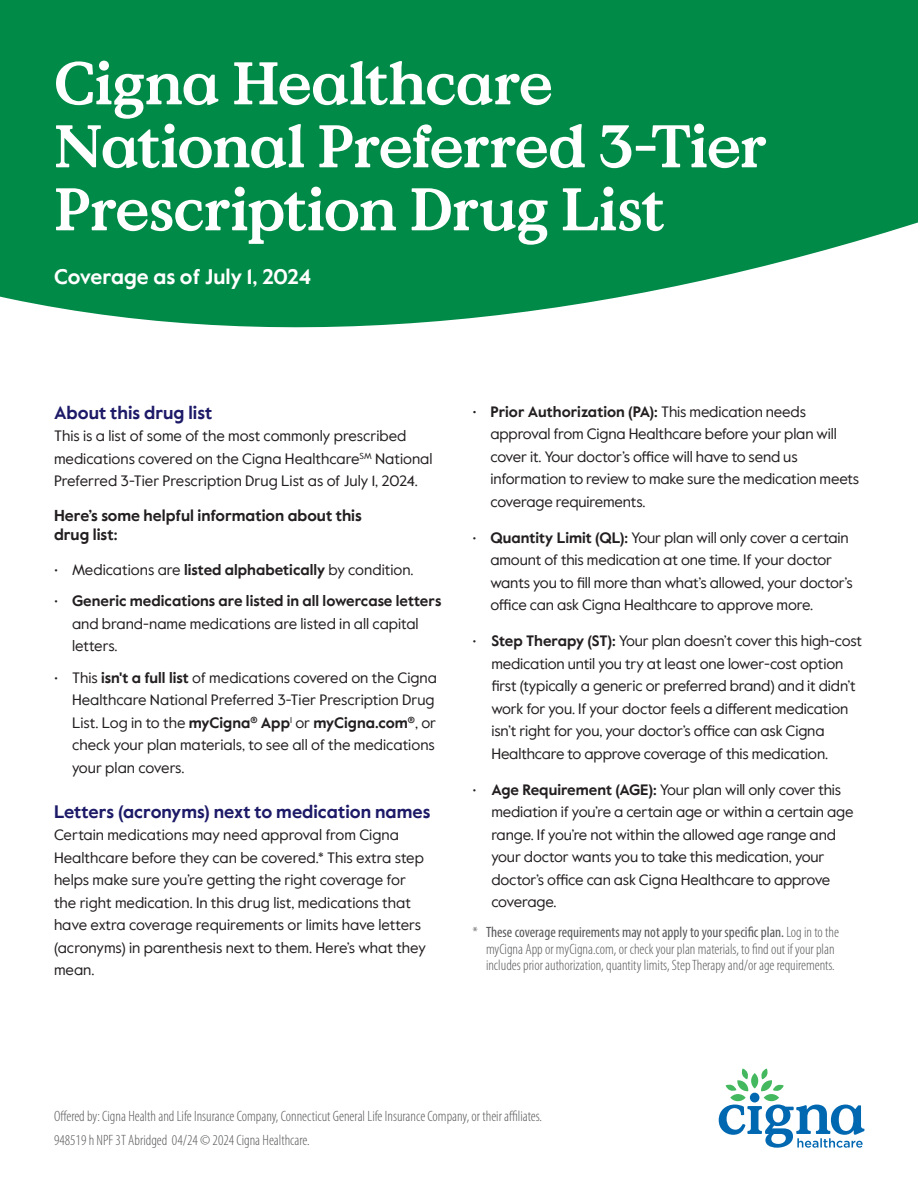
<style>
.page{position:relative;width:918px;height:1188px;background:#fff}
.page>*{position:absolute;margin:0;border:0;box-sizing:border-box;transform-origin:0 0}
.CHC_Headline_bold_40_42{font:700 60px/63px "Value Serif Pro";letter-spacing:-.025em;color:#fff}
.CHC_Subheadline_bold_14_17{font:700 21px "Value Sans Pro";color:#fff}
.t1{font:700 18px "Value Sans Pro";color:#1d1a68}
.t2{font:700 15.75px/19.5px "Value Sans Pro";color:#231f20}
.CHC_Bullet_copy_regular_9_5_13{font:15px/22.5px "Value Sans Pro";letter-spacing:-.01em;color:#231f20}
.NB-Legal_copy_Cat{font:300 condensed 15px/16.5px "Myriad Pro";color:#57585a}
.CHC_Legal_copy_Cat{font:300 condensed 15px "Myriad Pro";color:#57585a}
.Legal_copy_Cat{font:300 condensed 15px "Myriad Pro";color:#57585a}
.s1{font-size:14.25px}
.s2{font-weight:700}
.s3{font-weight:400}
</style>
<div class="page">
<svg style="left:0;top:0;width:918px;height:328px;background:#169457"></svg>
<svg style="left:719px;top:1069px;width:146px;height:79px"></svg>
<p class="CHC_Headline_bold_40_42" style="left:54px;top:54px;width:714px">Cigna Healthcare<br>National Preferred 3-Tier<br>Prescription Drug List</p>
<p class="CHC_Subheadline_bold_14_17" style="left:54px;top:264px;width:259px">Coverage as of July 1, 2024</p>
<p class="t1" style="left:54px;top:402px;width:160px">About this drug list</p>
<p class="CHC_Bullet_copy_regular_9_5_13" style="left:54px;top:425px;width:380px">This is a list of some of the most commonly prescribed medications covered on the Cigna Healthcare<sup>SM</sup> National<br>Preferred 3-Tier Prescription Drug List as of July 1, 2024.</p>
<p class="t2" style="left:54px;top:506px;width:309px">Here’s some helpful information about this drug list:</p>
<p class="CHC_Bullet_copy_regular_9_5_13" style="left:54px;top:559px;width:361px"><span class="s1">•</span> Medications are <span class="s2">listed alphabetically</span> by condition.</p>
<p class="CHC_Bullet_copy_regular_9_5_13" style="left:72px;top:590px;width:371px;text-indent:-18px"><span class="s1">•</span> <span class="s2">Generic medications are listed in all lowercase letters </span>and brand-name medications are listed in all capital letters.</p>
<p class="CHC_Bullet_copy_regular_9_5_13" style="left:72px;top:667px;width:367px;text-indent:-18px"><span class="s1">•</span> This <span class="s2">isn't a full list</span> of medications covered on the Cigna Healthcare National Preferred 3-Tier Prescription Drug List. Log in to the <span class="s2">myCigna</span><sup>®</sup> <span class="s2">App</span><sup>1</sup> or <span class="s2">myCigna.com</span><sup>®</sup>, or check your plan materials, to see all of the medications your plan covers.</p>
<p class="t1" style="left:54px;top:801px;width:378px">Letters (acronyms) next to medication names</p>
<p class="CHC_Bullet_copy_regular_9_5_13" style="left:54px;top:824px;width:373px">Certain medications may need approval from Cigna Healthcare before they can be covered.* This extra step helps make sure you’re getting the right coverage for the right medication. In this drug list, medications that have extra coverage requirements or limits have letters (acronyms) in parenthesis next to them. Here’s what they mean.</p>
<p class="CHC_Bullet_copy_regular_9_5_13" style="left:490px;top:400px;width:370px;text-indent:-18px">• <span class="s2">Prior Authorization (PA):</span> This medication needs approval from Cigna Healthcare before your plan will cover it. Your doctor’s office will have to send us information to review to make sure the medication meets coverage requirements.</p>
<p class="CHC_Bullet_copy_regular_9_5_13" style="left:490px;top:526px;width:364px;text-indent:-18px"><span class="s1">•</span> <span class="s2">Quantity Limit (QL):</span> Your plan will only cover a certain amount of this medication at one time. If your doctor wants you to fill more than what’s allowed, your doctor’s office can ask Cigna Healthcare to approve more.</p>
<p class="CHC_Bullet_copy_regular_9_5_13" style="left:491px;top:630px;width:372px;text-indent:-19px"><span class="s1">•</span> <span class="s2">Step Therapy (ST):</span> Your plan doesn’t cover this high-cost medication until you try at least one lower-cost option first (typically a generic or preferred brand) and it didn’t work for you. If your doctor feels a different medication isn’t right for you, your doctor’s office can ask Cigna Healthcare to approve coverage of this medication.</p>
<p class="CHC_Bullet_copy_regular_9_5_13" style="left:491px;top:778px;width:364px;text-indent:-19px"><span class="s1">•</span> <span class="s2">Age Requirement (AGE):</span> Your plan will only cover this mediation if you’re a certain age or within a certain age range. If you’re not within the allowed age range and your doctor wants you to take this medication, your doctor’s office can ask Cigna Healthcare to approve coverage.</p>
<p class="NB-Legal_copy_Cat" style="left:486px;top:924px;width:355px;text-indent:-14px">* <span class="s3">These coverage requirements may not apply to your specific plan.</span> Log in to the myCigna App or myCigna.com, or check your plan materials, to find out if your plan includes prior authorization, quantity limits, Step Therapy and/or age requirements.</p>
<p class="CHC_Legal_copy_Cat" style="left:54px;top:1108px;width:490px">Offered by: Cigna Health and Life Insurance Company, Connecticut General Life Insurance Company, or their affiliates.</p>
<p class="Legal_copy_Cat" style="left:54px;top:1132px;width:257px">948519 h NPF 3T Abridged 04/24 © 2024 Cigna Healthcare.</p>
</div>
